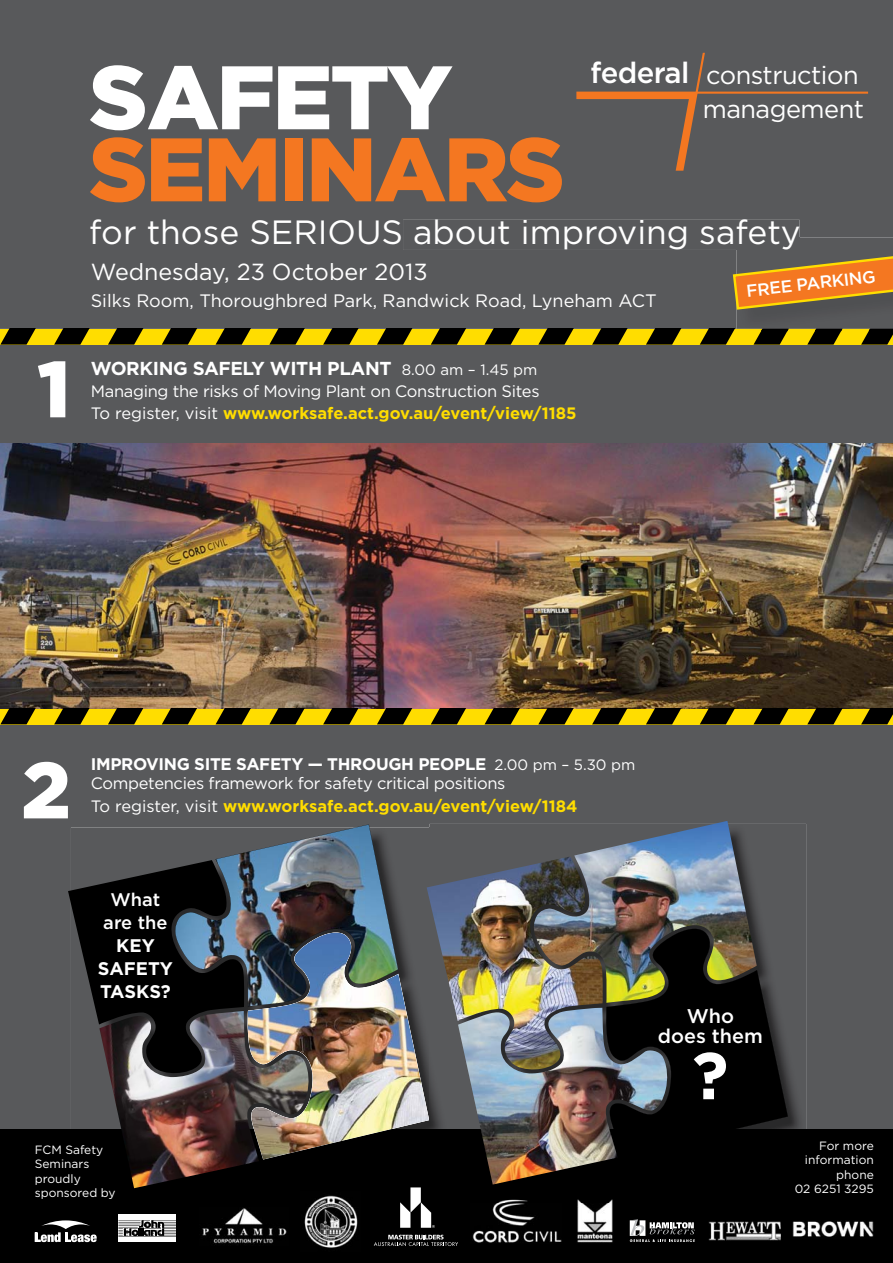
<style>
.page{position:relative;width:893px;height:1263px;background:#fff}
.page>*{position:absolute;margin:0;border:0;box-sizing:border-box;transform-origin:0 0}
.t1{font:900 89.85px "Gotham";letter-spacing:-.025em;color:#f47721}
.t2{font:900 89.85px "Gotham";letter-spacing:-.025em;color:#fff}
.t3{font:900 79.5px "Gotham";color:#fff}
.t4{font:700 66.15px "Gotham";color:#fff}
.t5{font:33.6px "Gotham";color:#fff}
.t6{font:25.35px/33.9px "Gotham";letter-spacing:-.02em;color:#fff;text-align:right}
.t7{font:23.25px "Gotham";color:#fff}
.t8{font:500 19.8px/20.7px "Gotham";color:#fff;text-align:center}
.t9{font:700 18.75px "Gotham";letter-spacing:-.02em;color:#fff}
.t10{font:700 18.3px/23px "Gotham";color:#fff;text-align:center}
.t11{font:500 18.3px/23px "Gotham";color:#fff;text-align:center}
.t12{font:18px "Gotham";color:#fff}
.t13{font:500 17.25px "Gotham";color:#fff}
.t14{font:700 16.8px "Gotham";letter-spacing:-.02em;color:#fff}
.t15{font:700 16.5px "Gotham";color:#fd0}
.t16{font:16.5px "Gotham";letter-spacing:-.02em;color:#fff}
.t17{font:12px/14.2px "Gotham";color:#fff;text-align:right}
.s1{font-weight:500;font-size:29.25px}
.s2{font-weight:400;font-size:15px}
.s3{font-weight:400;color:#fff}
</style>
<div class="page">
<div style="left:0;top:0;width:893px;height:824px;background:#58595b"></div>
<img style="left:0;top:443px;width:893px;height:265px">
<div style="left:0;top:1129px;width:893px;height:134px;background:#000"></div>
<div style="left:576px;top:53px;width:292px;height:118px;background:#58595b"></div>
<div style="left:0;top:709px;width:893px;height:15px;background:#fd0"></div>
<svg style="left:0;top:709px;width:35px;height:15px"></svg>
<svg style="left:54px;top:709px;width:35px;height:15px"></svg>
<svg style="left:108px;top:709px;width:35px;height:15px"></svg>
<svg style="left:162px;top:709px;width:35px;height:15px"></svg>
<svg style="left:216px;top:709px;width:35px;height:15px"></svg>
<svg style="left:269px;top:709px;width:35px;height:15px"></svg>
<svg style="left:323px;top:709px;width:35px;height:15px"></svg>
<svg style="left:377px;top:709px;width:35px;height:15px"></svg>
<svg style="left:431px;top:709px;width:35px;height:15px"></svg>
<svg style="left:484px;top:709px;width:36px;height:15px"></svg>
<svg style="left:538px;top:709px;width:35px;height:15px"></svg>
<svg style="left:592px;top:709px;width:35px;height:15px"></svg>
<svg style="left:646px;top:709px;width:35px;height:15px"></svg>
<svg style="left:700px;top:709px;width:35px;height:15px"></svg>
<svg style="left:753px;top:709px;width:36px;height:15px"></svg>
<svg style="left:807px;top:709px;width:35px;height:15px"></svg>
<svg style="left:861px;top:709px;width:32px;height:15px"></svg>
<div style="left:0;top:329px;width:893px;height:16px;background:#fd0"></div>
<svg style="left:0;top:329px;width:36px;height:16px"></svg>
<svg style="left:54px;top:329px;width:35px;height:16px"></svg>
<svg style="left:108px;top:329px;width:35px;height:16px"></svg>
<svg style="left:162px;top:329px;width:35px;height:16px"></svg>
<svg style="left:216px;top:329px;width:35px;height:16px"></svg>
<svg style="left:269px;top:329px;width:36px;height:16px"></svg>
<svg style="left:323px;top:329px;width:35px;height:16px"></svg>
<svg style="left:377px;top:329px;width:35px;height:16px"></svg>
<svg style="left:431px;top:329px;width:35px;height:16px"></svg>
<svg style="left:484px;top:329px;width:36px;height:16px"></svg>
<svg style="left:538px;top:329px;width:36px;height:16px"></svg>
<svg style="left:592px;top:329px;width:35px;height:16px"></svg>
<svg style="left:646px;top:329px;width:35px;height:16px"></svg>
<svg style="left:700px;top:329px;width:35px;height:16px"></svg>
<svg style="left:753px;top:331px;width:35px;height:14px"></svg>
<svg style="left:807px;top:331px;width:35px;height:14px"></svg>
<svg style="left:861px;top:331px;width:32px;height:14px"></svg>
<img style="left:131px;top:1174px;width:69px;height:14px">
<img style="left:490px;top:1174px;width:51px;height:10px">
<img style="left:0;top:824px;width:893px;height:350px">
<img style="left:736px;top:310px;width:157px;height:21px">
<img style="left:761px;top:329px;width:27px;height:2px">
<img style="left:815px;top:329px;width:27px;height:2px">
<img style="left:869px;top:329px;width:24px;height:2px">
<svg style="left:403px;top:220px;width:490px;height:90px;background:#6c5e52"></svg>
<svg style="left:35px;top:1220px;width:62px;height:22px"></svg>
<img style="left:472px;top:1199px;width:90px;height:44px">
<div style="left:118px;top:1214px;width:58px;height:28px;background:#fff"></div>
<hr style="left:118px;top:1236px;width:58px;height:1px;background:#000">
<svg style="left:118px;top:1220px;width:58px;height:16px"></svg>
<img style="left:709px;top:1222px;width:72px;height:18px">
<svg style="left:630px;top:1219px;width:65px;height:23px"></svg>
<img style="left:793px;top:1221px;width:80px;height:16px">
<img style="left:577px;top:1199px;width:36px;height:44px">
<img style="left:202px;top:1208px;width:85px;height:36px">
<img style="left:304px;top:1195px;width:54px;height:53px">
<svg style="left:374px;top:1235px;width:84px;height:11px"></svg>
<svg style="left:400px;top:1187px;width:35px;height:41px"></svg>
<h1 class="t2" style="left:89px;top:64px;width:365px">SAFETY</h1>
<h1 class="t1" style="left:89px;top:136px;width:477px">SEMINARS</h1>
<h3 class="t6" style="left:590px;top:60px;width:275px"><span class="s1">federal</span> construction management</h3>
<h3 class="t5" style="left:89px;top:220px;width:713px">for those SERIOUS about improving safety</h3>
<h2 class="t3" style="left:37px;top:359px;width:35px">1</h2>
<h3 class="t7" style="left:91px;top:263px;width:338px">Wednesday, 23 October 2013</h3>
<p class="t12" style="left:91px;top:294px;width:567px">Silks Room, Thoroughbred Park, Randwick Road, Lyneham ACT</p>
<p class="t9" style="left:91px;top:361px;width:448px">WORKING SAFELY WITH PLANT <span class="s2">8.00 am – 1.45 pm</span></p>
<p class="t16" style="left:91px;top:385px;width:450px">Managing the risks of Moving Plant on Construction Sites</p>
<p class="t15" style="left:91px;top:407px;width:487px"><span class="s3">To register, visit</span> www.worksafe.act.gov.au/event/view/1185</p>
<p class="t13" style="left:746px;top:284px;width:131px;rotate:-6deg">FREE PARKING</p>
<h2 class="t3" style="left:21px;top:760px;width:51px">2</h2>
<p class="t14" style="left:91px;top:758px;width:546px">IMPROVING SITE SAFETY — THROUGH PEOPLE <span class="s2">2.00 pm – 5.30 pm</span></p>
<p class="t16" style="left:91px;top:777px;width:416px">Competencies framework for safety critical positions</p>
<p class="t15" style="left:91px;top:800px;width:488px"><span class="s3">To register, visit</span> www.worksafe.act.gov.au/event/view/1184</p>
<p class="t11" style="left:103px;top:889px;width:66px">What are the</p>
<p class="t10" style="left:98px;top:935px;width:76px">KEY<br>SAFETY<br>TASKS?</p>
<p class="t8" style="left:658px;top:1007px;width:106px">Who<br>does them</p>
<h3 class="t4" style="left:692px;top:1051px;width:37px">?</h3>
<p class="t17" style="left:35px;top:1143px;width:82px;text-align:left">FCM Safety<br>Seminars proudly sponsored by</p>
<p class="t17" style="left:795px;top:1139px;width:81px">For more information phone<br>02 6251 3295</p>
</div>
